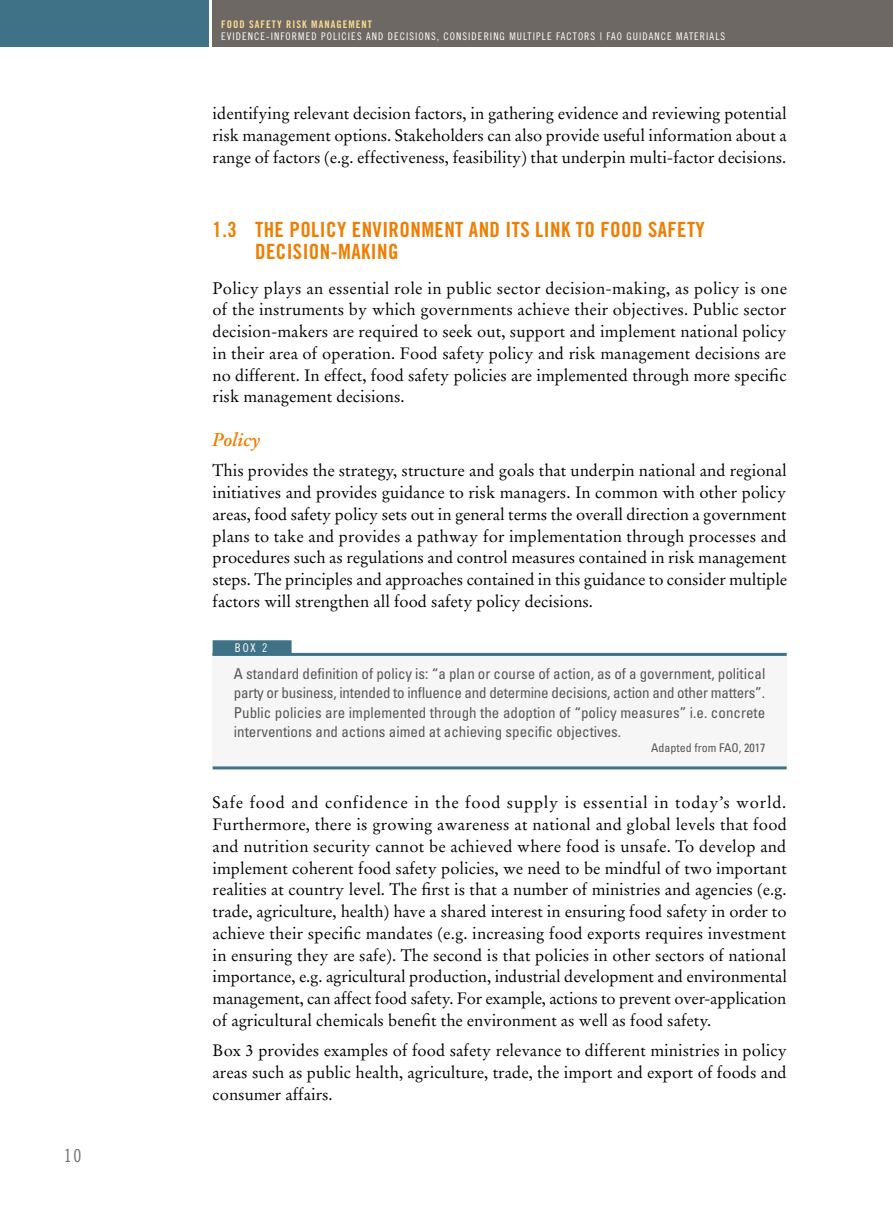
<style>
.page{position:relative;width:893px;height:1212px;background:#fff}
.page>*{position:absolute;margin:0;border:0;box-sizing:border-box;transform-origin:0 0}
.t1{font:21px/22.5px "Trade Gothic Bold Cond Twenty";letter-spacing:.02em;color:#ef7d00}
.t2{font:italic 700 18px "Stempel Garamond";color:#ef7d00}
.t3{font:18px "Trade Gothic Cond Eighteen";color:#706f6f}
.t4{font:16.5px/21.8px "Stempel Garamond";color:#000;text-align:justify}
.t5{font:condensed 15px/19.5px "Univers";color:#575756;text-align:justify}
.t6{font:condensed 12px "Univers";color:#575756}
.t7{font:12px "Trade Gothic Cond Eighteen";color:#fff}
.t8{font:10.5px "Trade Gothic Cond Eighteen";letter-spacing:.1em;color:#fff}
.t9{font:10.5px "Trade Gothic Bold Cond Twenty";letter-spacing:.1em;color:#f7dd91}
</style>
<div class="page">
<div style="left:0;top:0;width:208px;height:47px;background:#3f7286"></div>
<div style="left:213px;top:0;width:680px;height:47px;background:#6e6864"></div>
<div style="left:213px;top:653px;width:574px;height:115px;background:#f6f6f6"></div>
<hr style="left:213px;top:653px;width:574px;height:3px;background:#3f7286">
<div style="left:213px;top:640px;width:79px;height:15px;background:#3f7286"></div>
<hr style="left:213px;top:766px;width:574px;height:3px;background:#3f7286">
<p class="t3" style="left:64px;top:1145px;width:19px">10</p>
<p class="t9" style="left:221px;top:18px;width:152px">FOOD SAFETY RISK MANAGEMENT</p>
<p class="t8" style="left:221px;top:30px;width:505px">EVIDENCE-INFORMED POLICIES AND DECISIONS, CONSIDERING MULTIPLE FACTORS | FAO GUIDANCE MATERIALS</p>
<p class="t4" style="left:213px;top:103px;width:576px">identifying relevant decision factors, in gathering evidence and reviewing potential risk management options. Stakeholders can also provide useful information about a range of factors (e.g. effectiveness, feasibility) that underpin multi-factor decisions.</p>
<p class="t1" style="left:255px;top:218px;width:451px;text-indent:-43px">1.3 THE POLICY ENVIRONMENT AND ITS LINK TO FOOD SAFETY<br>DECISION-MAKING</p>
<p class="t4" style="left:213px;top:277px;width:576px">Policy plays an essential role in public sector decision-making, as policy is one of the instruments by which governments achieve their objectives. Public sector decision-makers are required to seek out, support and implement national policy in their area of operation. Food safety policy and risk management decisions are no different. In effect, food safety policies are implemented through more specific risk management decisions.</p>
<p class="t2" style="left:213px;top:429px;width:49px">Policy</p>
<p class="t4" style="left:213px;top:460px;width:576px">This provides the strategy, structure and goals that underpin national and regional initiatives and provides guidance to risk managers. In common with other policy areas, food safety policy sets out in general terms the overall direction a government plans to take and provides a pathway for implementation through processes and procedures such as regulations and control measures contained in risk management steps. The principles and approaches contained in this guidance to consider multiple factors will strengthen all food safety policy decisions.</p>
<p class="t7" style="left:235px;top:641px;width:34px">BOX 2</p>
<p class="t5" style="left:234px;top:663px;width:533px">A standard definition of policy is: “a plan or course of action, as of a government, political party or business, intended to influence and determine decisions, action and other matters”.<br>Public policies are implemented through the adoption of “policy measures” i.e. concrete interventions and actions aimed at achieving specific objectives.</p>
<p class="t6" style="left:651px;top:740px;width:116px">Adapted from FAO, 2017</p>
<p class="t4" style="left:213px;top:792px;width:576px">Safe food and confidence in the food supply is essential in today’s world.<br>Furthermore, there is growing awareness at national and global levels that food and nutrition security cannot be achieved where food is unsafe. To develop and implement coherent food safety policies, we need to be mindful of two important realities at country level. The first is that a number of ministries and agencies (e.g. trade, agriculture, health) have a shared interest in ensuring food safety in order to achieve their specific mandates (e.g. increasing food exports requires investment in ensuring they are safe). The second is that policies in other sectors of national importance, e.g. agricultural production, industrial development and environmental management, can affect food safety. For example, actions to prevent over-application of agricultural chemicals benefit the environment as well as food safety.</p>
<p class="t4" style="left:213px;top:1040px;width:576px">Box 3 provides examples of food safety relevance to different ministries in policy areas such as public health, agriculture, trade, the import and export of foods and consumer affairs.</p>
</div>
